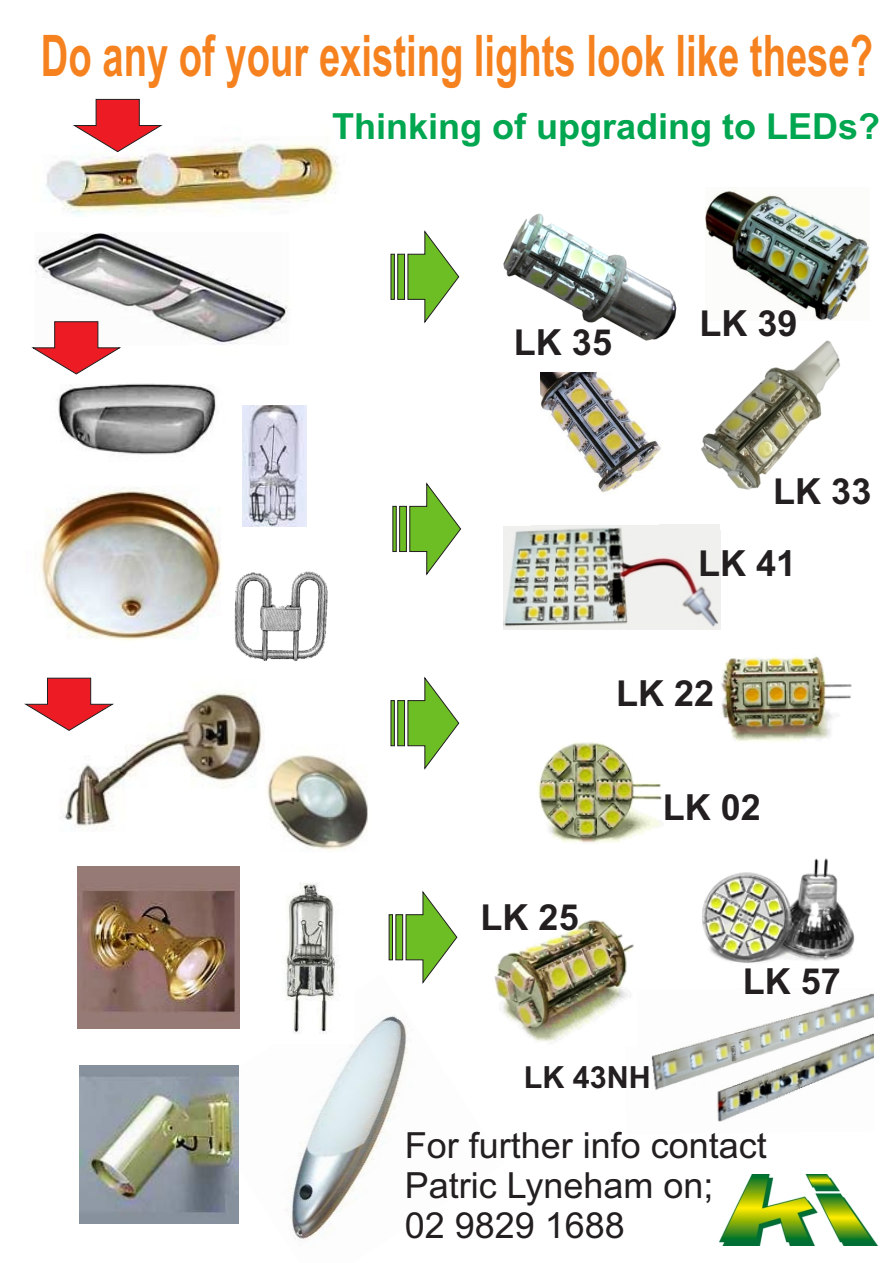
<style>
.page{position:relative;width:893px;height:1263px;background:#fff}
.page>*{position:absolute;margin:0;border:0;box-sizing:border-box;transform-origin:0 0}
.t1{font:700 57.3px "Arial";color:#f5821f;scale:.67 1}
.t2{font:36px/40.2px "Arial";color:#231f20}
.t3{font:700 36px/71.8px "Arial";color:#231f20}
.t4{font:700 36px "Arial";color:#00a650}
.t5{font:700 30.45px "Arial";color:#231f20}
</style>
<div class="page">
<img style="left:651px;top:993px;width:223px;height:129px">
<img style="left:194px;top:1015px;width:216px;height:226px">
<img style="left:538px;top:742px;width:124px;height:101px">
<img style="left:264px;top:726px;width:104px;height:124px">
<img style="left:56px;top:383px;width:160px;height:72px">
<img style="left:46px;top:98px;width:292px;height:118px">
<img style="left:40px;top:487px;width:182px;height:154px">
<img style="left:35px;top:233px;width:253px;height:112px">
<img style="left:62px;top:692px;width:202px;height:137px">
<img style="left:77px;top:866px;width:163px;height:163px">
<img style="left:80px;top:1065px;width:158px;height:158px">
<img style="left:705px;top:187px;width:164px;height:133px">
<img style="left:721px;top:656px;width:131px;height:86px">
<img style="left:504px;top:213px;width:173px;height:128px">
<img style="left:701px;top:340px;width:140px;height:150px">
<img style="left:702px;top:858px;width:153px;height:105px">
<img style="left:540px;top:372px;width:121px;height:121px">
<img style="left:234px;top:571px;width:94px;height:90px">
<img style="left:503px;top:524px;width:217px;height:105px">
<img style="left:494px;top:920px;width:140px;height:123px">
<svg style="left:388px;top:890px;width:70px;height:94px"></svg>
<svg style="left:390px;top:676px;width:70px;height:94px"></svg>
<svg style="left:392px;top:482px;width:70px;height:94px"></svg>
<svg style="left:390px;top:230px;width:70px;height:94px"></svg>
<img style="left:719px;top:1175px;width:158px;height:70px">
<svg style="left:71px;top:99px;width:93px;height:54px"></svg>
<svg style="left:31px;top:321px;width:92px;height:54px"></svg>
<svg style="left:24px;top:677px;width:91px;height:54px"></svg>
<img style="left:242px;top:405px;width:64px;height:122px">
<img style="left:266px;top:882px;width:87px;height:162px">
<h1 class="t1" style="left:41px;top:35px;width:1243px">Do any of your existing lights look like these?</h1>
<p class="t4" style="left:332px;top:112px;width:550px">Thinking of upgrading to LEDs?</p>
<p class="t3" style="left:514px;top:309px;width:100px">LK 35</p>
<p class="t3" style="left:699px;top:290px;width:100px">LK 39</p>
<p class="t3" style="left:698px;top:459px;width:175px;text-indent:75px">LK 33<br>LK 41</p>
<p class="t3" style="left:616px;top:660px;width:100px">LK 22</p>
<p class="t3" style="left:663px;top:775px;width:100px">LK 02</p>
<p class="t3" style="left:481px;top:885px;width:100px">LK 25</p>
<p class="t5" style="left:524px;top:1066px;width:129px">LK 43NH</p>
<p class="t3" style="left:743px;top:949px;width:100px">LK 57</p>
<p class="t2" style="left:405px;top:1128px;width:364px">For further info contact<br>Patric Lyneham on;<br>02 9829 1688</p>
</div>
